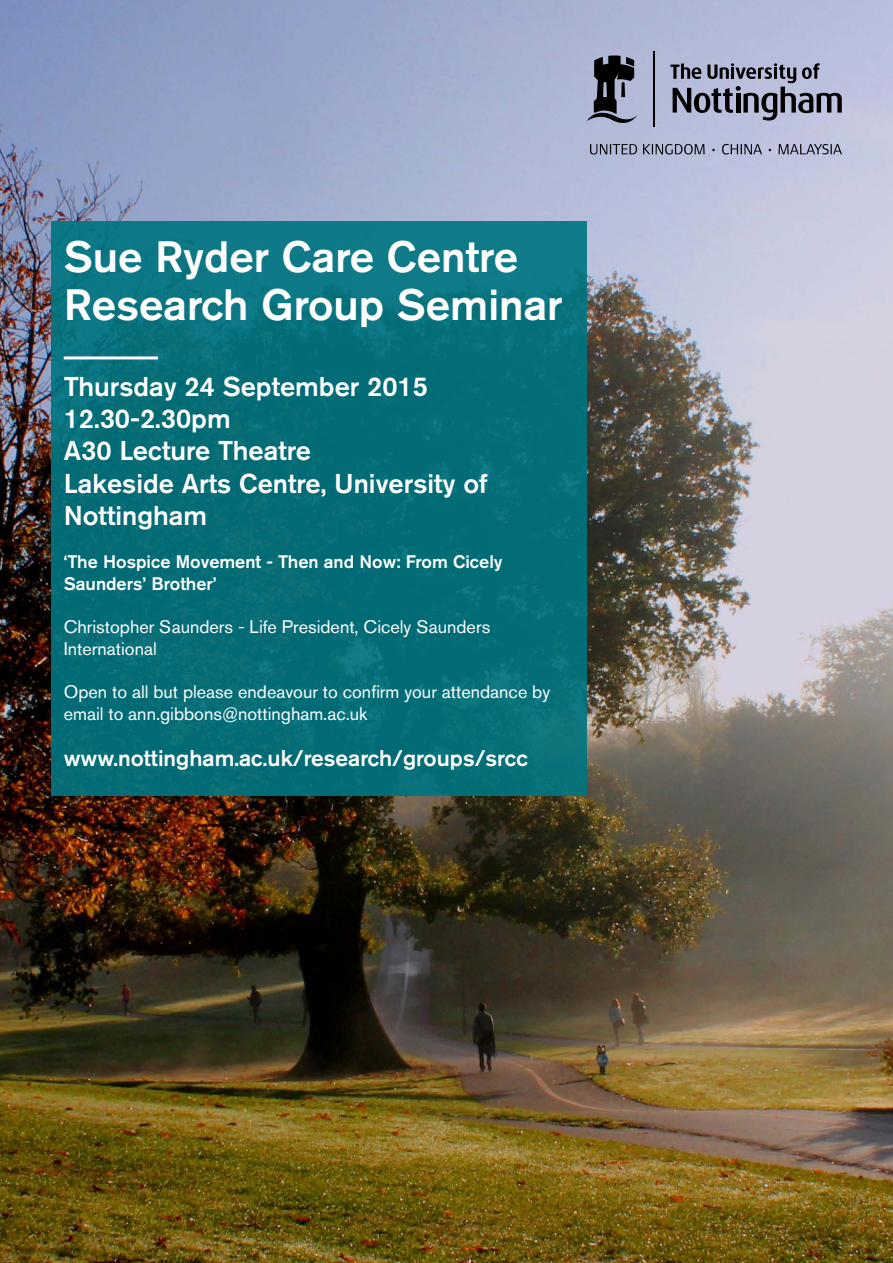
<style>
.page{position:relative;width:893px;height:1263px;background:#fff}
.page>*{position:absolute;margin:0;border:0;box-sizing:border-box;transform-origin:0 0}
.t1{font:500 43.5px/48px "Akzidenz Grotesk BE";color:#fff}
.t2{font:500 27px/32.4px "Akzidenz Grotesk BE";color:#fff}
.t3{font:500 22.5px "Akzidenz Grotesk BE";color:#fff}
.t4{font:18px/21.6px "Akzidenz Grotesk BE";color:#fff}
.t5{font:500 18px/21.6px "Akzidenz Grotesk BE";color:#fff}
</style>
<div class="page">
<img style="left:0;top:0;width:893px;height:1263px">
<svg style="left:670px;top:63px;width:172px;height:58px"></svg>
<svg style="left:587px;top:55px;width:50px;height:68px"></svg>
<hr style="left:653px;top:52px;width:1px;height:75px;background:#000">
<svg style="left:590px;top:144px;width:252px;height:11px"></svg>
<div style="left:51px;top:221px;width:536px;height:574px;background:linear-gradient(to bottom,#0a7481,#026a73)"></div>
<hr style="left:64px;top:356px;width:94px;height:3px;background:#fff">
<h1 class="t1" style="left:64px;top:232px;width:500px">Sue Ryder Care Centre<br>Research Group Seminar</h1>
<h2 class="t2" style="left:64px;top:369px;width:425px">Thursday 24 September 2015<br>12.30-2.30pm<br>A30 Lecture Theatre<br>Lakeside Arts Centre, University of<br>Nottingham</h2>
<p class="t5" style="left:64px;top:551px;width:440px">‘The Hospice Movement - Then and Now: From Cicely<br>Saunders’ Brother’</p>
<p class="t4" style="left:64px;top:616px;width:428px">Christopher Saunders - Life President, Cicely Saunders<br>International</p>
<p class="t4" style="left:64px;top:681px;width:488px">Open to all but please endeavour to confirm your attendance by email to ann.gibbons@nottingham.ac.uk</p>
<p class="t3" style="left:64px;top:744px;width:466px">www.nottingham.ac.uk/research/groups/srcc</p>
</div>
